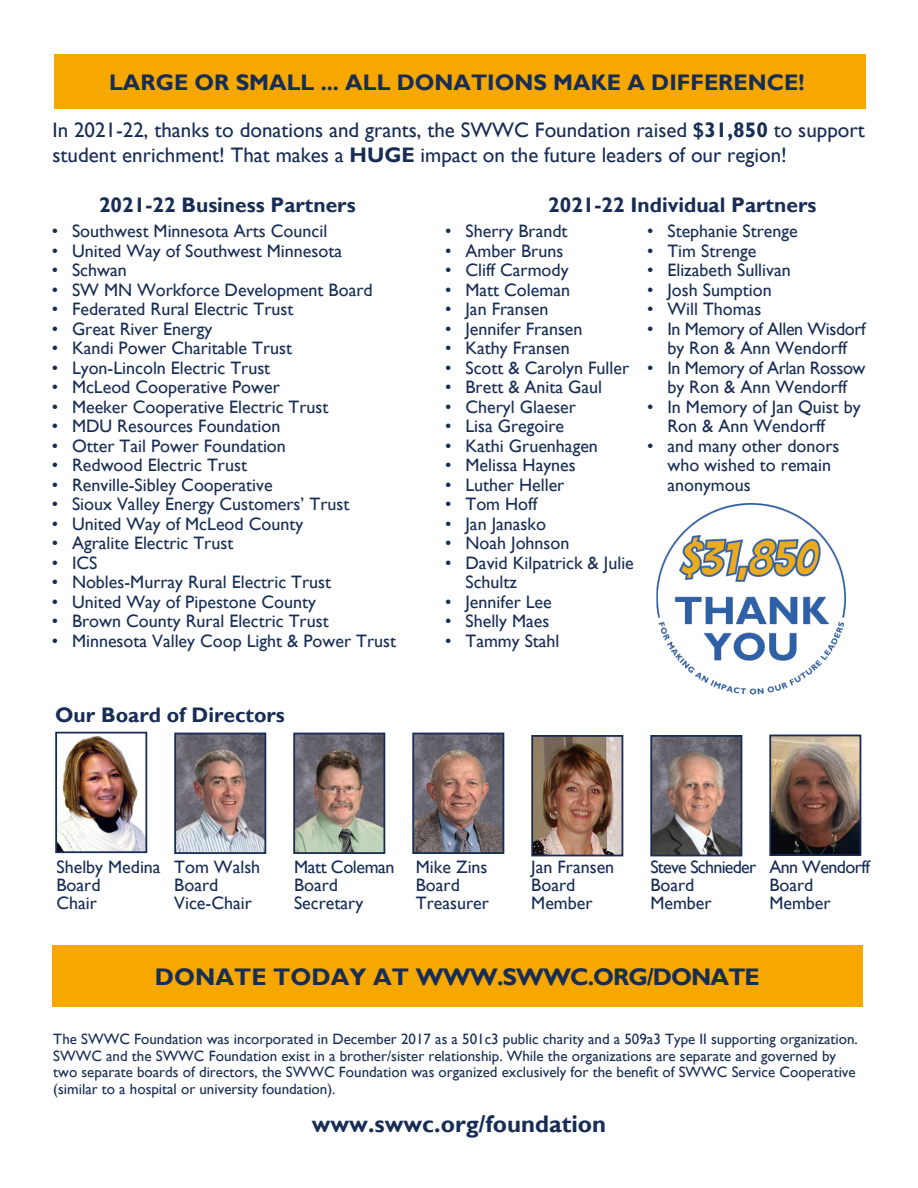
<style>
.page{position:relative;width:918px;height:1188px;background:#fff}
.page>*{position:absolute;margin:0;border:0;box-sizing:border-box;transform-origin:0 0}
.t1{font:700 24px "Gill Sans";letter-spacing:-.04em;color:#182d55}
.t2{font:700 24px "Gill Sans";color:#182d55}
.t3{font:700 22.5px "Gill Sans";color:#182d55}
.t4{font:21px/25.5px "Gill Sans";color:#182d55}
.t5{font:700 21px "Gill Sans";color:#182d55}
.t6{font:18px/19.5px "Gill Sans";color:#182d55}
.t7{font:18px/19.5px "Gill Sans";letter-spacing:-.02em;color:#182d55;text-align:center}
.t8{font:18px "Gill Sans";letter-spacing:-.04em;color:#182d55}
.t9{font:18px "Gill Sans";letter-spacing:-.03em;color:#182d55}
.t10{font:15px/16.5px "Gill Sans";color:#182d55}
.s1{font-weight:700}
</style>
<div class="page">
<div style="left:54px;top:54px;width:812px;height:54px;background:#f6a800"></div>
<img style="left:653px;top:738px;width:86px;height:115px">
<div style="left:650px;top:735px;width:92px;height:121px;border:2px solid #182d55"></div>
<img style="left:772px;top:738px;width:86px;height:115px">
<div style="left:769px;top:735px;width:92px;height:121px;border:2px solid #182d55"></div>
<img style="left:534px;top:738px;width:86px;height:115px">
<div style="left:531px;top:735px;width:92px;height:121px;border:2px solid #182d55"></div>
<img style="left:58px;top:736px;width:86px;height:114px">
<div style="left:55px;top:732px;width:92px;height:121px;border:2px solid #182d55"></div>
<img style="left:415px;top:736px;width:86px;height:115px">
<div style="left:412px;top:733px;width:92px;height:121px;border:2px solid #182d55"></div>
<img style="left:296px;top:736px;width:86px;height:115px">
<div style="left:293px;top:733px;width:92px;height:121px;border:2px solid #182d55"></div>
<img style="left:177px;top:736px;width:86px;height:115px">
<div style="left:174px;top:733px;width:92px;height:121px;border:2px solid #182d55"></div>
<div style="left:53px;top:945px;width:810px;height:62px;background:#f6a800"></div>
<img style="left:656px;top:503px;width:190px;height:192px">
<p class="t3" style="left:109px;top:69px;width:697px">LARGE OR SMALL ... ALL DONATIONS MAKE A DIFFERENCE!</p>
<p class="t4" style="left:53px;top:117px;width:814px">In 2021-22, thanks to donations and grants, the SWWC Foundation raised <span class="s1">$31,850</span> to support student enrichment! That makes a <span class="s1">HUGE</span> impact on the future leaders of our region!</p>
<p class="t5" style="left:99px;top:192px;width:258px">2021-22 Business Partners</p>
<p class="t5" style="left:548px;top:192px;width:270px">2021-22 Individual Partners</p>
<p class="t6" style="left:52px;top:222px;width:277px">• Southwest Minnesota Arts Council</p>
<p class="t6" style="left:52px;top:241px;width:292px">• United Way of Southwest Minnesota</p>
<p class="t6" style="left:52px;top:261px;width:77px">• Schwan</p>
<p class="t6" style="left:52px;top:280px;width:322px">• SW MN Workforce Development Board</p>
<p class="t6" style="left:52px;top:300px;width:243px">• Federated Rural Electric Trust</p>
<p class="t6" style="left:52px;top:319px;width:162px">• Great River Energy</p>
<p class="t6" style="left:52px;top:339px;width:242px">• Kandi Power Charitable Trust</p>
<p class="t6" style="left:52px;top:358px;width:220px">• Lyon-Lincoln Electric Trust</p>
<p class="t6" style="left:52px;top:378px;width:230px">• McLeod Cooperative Power</p>
<p class="t6" style="left:52px;top:397px;width:278px">• Meeker Cooperative Electric Trust</p>
<p class="t6" style="left:52px;top:417px;width:230px">• MDU Resources Foundation</p>
<p class="t6" style="left:52px;top:436px;width:236px">• Otter Tail Power Foundation</p>
<p class="t6" style="left:52px;top:456px;width:197px">• Redwood Electric Trust</p>
<p class="t6" style="left:52px;top:475px;width:223px">• Renville-Sibley Cooperative</p>
<p class="t6" style="left:52px;top:495px;width:299px">• Sioux Valley Energy Customers’ Trust</p>
<p class="t6" style="left:52px;top:514px;width:253px">• United Way of McLeod County</p>
<p class="t6" style="left:52px;top:534px;width:183px">• Agralite Electric Trust</p>
<p class="t6" style="left:52px;top:553px;width:47px">• ICS</p>
<p class="t6" style="left:52px;top:573px;width:281px">• Nobles-Murray Rural Electric Trust</p>
<p class="t6" style="left:52px;top:592px;width:266px">• United Way of Pipestone County</p>
<p class="t6" style="left:52px;top:612px;width:278px">• Brown County Rural Electric Trust</p>
<p class="t6" style="left:52px;top:631px;width:346px">• Minnesota Valley Coop Light &amp; Power Trust</p>
<p class="t5" style="left:55px;top:703px;width:231px">Our Board of Directors</p>
<p class="t6" style="left:445px;top:222px;width:124px">• Sherry Brandt</p>
<p class="t6" style="left:445px;top:241px;width:120px">• Amber Bruns</p>
<p class="t6" style="left:445px;top:261px;width:125px">• Cliff Carmody</p>
<p class="t6" style="left:445px;top:280px;width:126px">• Matt Coleman</p>
<p class="t6" style="left:445px;top:300px;width:105px">• Jan Fransen</p>
<p class="t6" style="left:445px;top:319px;width:139px">• Jennifer Fransen</p>
<p class="t6" style="left:445px;top:339px;width:126px">• Kathy Fransen</p>
<p class="t6" style="left:445px;top:358px;width:185px">• Scott &amp; Carolyn Fuller</p>
<p class="t6" style="left:445px;top:378px;width:158px">• Brett &amp; Anita Gaul</p>
<p class="t6" style="left:445px;top:397px;width:132px">• Cheryl Glaeser</p>
<p class="t6" style="left:445px;top:417px;width:121px">• Lisa Gregoire</p>
<p class="t6" style="left:445px;top:436px;width:154px">• Kathi Gruenhagen</p>
<p class="t6" style="left:445px;top:456px;width:132px">• Melissa Haynes</p>
<p class="t6" style="left:445px;top:475px;width:121px">• Luther Heller</p>
<p class="t6" style="left:445px;top:495px;width:93px">• Tom Hoff</p>
<p class="t6" style="left:445px;top:514px;width:102px">• Jan Janasko</p>
<p class="t6" style="left:445px;top:534px;width:126px">• Noah Johnson</p>
<p class="t6" style="left:465px;top:553px;width:170px;text-indent:-20px">• David Kilpatrick &amp; Julie<br>Schultz</p>
<p class="t6" style="left:445px;top:592px;width:108px">• Jennifer Lee</p>
<p class="t6" style="left:445px;top:612px;width:106px">• Shelly Maes</p>
<p class="t6" style="left:445px;top:631px;width:116px">• Tammy Stahl</p>
<p class="t6" style="left:647px;top:222px;width:152px">• Stephanie Strenge</p>
<p class="t6" style="left:647px;top:241px;width:111px">• Tim Strenge</p>
<p class="t6" style="left:647px;top:261px;width:145px">• Elizabeth Sullivan</p>
<p class="t6" style="left:647px;top:280px;width:126px">• Josh Sumption</p>
<p class="t6" style="left:647px;top:300px;width:116px">• Will Thomas</p>
<p class="t7" style="left:647px;top:319px;width:220px">• In Memory of Allen Wisdorf by Ron &amp; Ann Wendorff</p>
<p class="t7" style="left:647px;top:358px;width:220px">• In Memory of Arlan Rossow by Ron &amp; Ann Wendorff</p>
<p class="t6" style="left:667px;top:397px;width:195px;text-indent:-20px">• In Memory of Jan Quist by<br>Ron &amp; Ann Wendorff</p>
<p class="t6" style="left:667px;top:436px;width:174px;text-indent:-20px">• and many other donors who wished to remain anonymous</p>
<p class="t6" style="left:56px;top:858px;width:106px">Shelby Medina</p>
<p class="t6" style="left:56px;top:876px;width:46px">Board</p>
<p class="t6" style="left:56px;top:894px;width:42px">Chair</p>
<p class="t6" style="left:174px;top:858px;width:88px">Tom Walsh</p>
<p class="t6" style="left:174px;top:876px;width:46px">Board</p>
<p class="t6" style="left:174px;top:894px;width:79px">Vice-Chair</p>
<p class="t7" style="left:294px;top:858px;width:102px">Matt Coleman</p>
<p class="t6" style="left:294px;top:876px;width:46px">Board</p>
<p class="t6" style="left:294px;top:894px;width:71px">Secretary</p>
<p class="t6" style="left:416px;top:858px;width:73px">Mike Zins</p>
<p class="t6" style="left:416px;top:877px;width:75px;line-height:18px">Board<br>Treasurer</p>
<p class="t6" style="left:531px;top:858px;width:84px">Jan Fransen</p>
<p class="t6" style="left:531px;top:877px;width:63px;line-height:18px">Board<br>Member</p>
<p class="t8" style="left:650px;top:857px;width:107px">Steve Schnieder</p>
<p class="t6" style="left:650px;top:876px;width:46px">Board</p>
<p class="t6" style="left:650px;top:894px;width:63px">Member</p>
<p class="t9" style="left:769px;top:857px;width:102px">Ann Wendorff</p>
<p class="t6" style="left:769px;top:876px;width:46px">Board</p>
<p class="t6" style="left:769px;top:894px;width:63px">Member</p>
<p class="t1" style="left:155px;top:963px;width:606px">DONATE TODAY AT WWW.SWWC.ORG/DONATE</p>
<p class="t10" style="left:53px;top:1031px;width:806px">The SWWC Foundation was incorporated in December 2017 as a 501c3 public charity and a 509a3 Type II supporting organization.<br>SWWC and the SWWC Foundation exist in a brother/sister relationship. While the organizations are separate and governed by two separate boards of directors, the SWWC Foundation was organized exclusively for the benefit of SWWC Service Cooperative (similar to a hospital or university foundation).</p>
<p class="t2" style="left:312px;top:1109px;width:296px">www.swwc.org/foundation</p>
</div>
